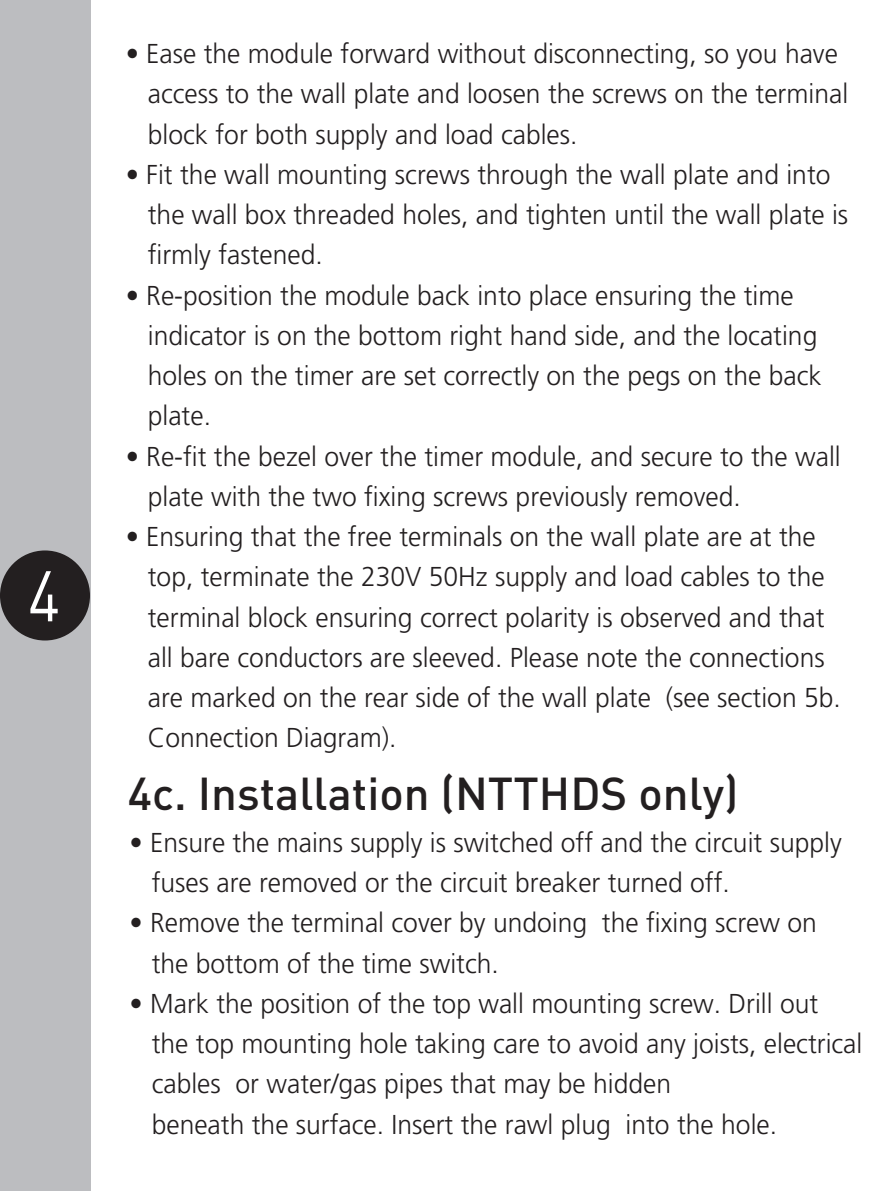
<style>
.page{position:relative;width:893px;height:1191px;background:#fff}
.page>*{position:absolute;margin:0;border:0;box-sizing:border-box;transform-origin:0 0}
.t1{font:70.35px "DINOT";color:#fff;scale:.87 1}
.t2{font:500 45.5px "DINOT";color:#231f20}
.t3{font:27.3px/40.2px "Frutiger LT 45 Lt";color:#231f20}
</style>
<div class="page">
<div style="left:0;top:0;width:90px;height:1191px;background:#bcbdc0"></div>
<div style="left:0;top:550px;width:90px;height:90px;background:#231f20;border-radius:50%"></div>
<h1 class="t1" style="left:28px;top:552px;width:38px">4</h1>
<p class="t3" style="left:148px;top:34px;width:702px;text-indent:-22px">• Ease the module forward without disconnecting, so you have access to the wall plate and loosen the screws on the terminal block for both supply and load cables.</p>
<p class="t3" style="left:148px;top:155px;width:702px;text-indent:-22px">• Fit the wall mounting screws through the wall plate and into the wall box threaded holes, and tighten until the wall plate is firmly fastened.</p>
<p class="t3" style="left:148px;top:275px;width:675px;text-indent:-22px">• Re-position the module back into place ensuring the time indicator is on the bottom right hand side, and the locating holes on the timer are set correctly on the pegs on the back plate.</p>
<p class="t3" style="left:148px;top:436px;width:694px;text-indent:-22px">• Re-fit the bezel over the timer module, and secure to the wall plate with the two fixing screws previously removed.</p>
<p class="t3" style="left:148px;top:517px;width:695px;text-indent:-22px">• Ensuring that the free terminals on the wall plate are at the top, terminate the 230V 50Hz supply and load cables to the terminal block ensuring correct polarity is observed and that all bare conductors are sleeved. Please note the connections are marked on the rear side of the wall plate (see section 5b.<br>Connection Diagram).</p>
<h2 class="t2" style="left:128px;top:764px;width:612px">4c. Installation (NTTHDS only)</h2>
<p class="t3" style="left:152px;top:822px;width:692px;text-indent:-22px">• Ensure the mains supply is switched off and the circuit supply fuses are removed or the circuit breaker turned off.</p>
<p class="t3" style="left:152px;top:903px;width:667px;text-indent:-22px">• Remove the terminal cover by undoing the fixing screw on the bottom of the time switch.</p>
<p class="t3" style="left:152px;top:983px;width:712px;text-indent:-22px">• Mark the position of the top wall mounting screw. Drill out<br>the top mounting hole taking care to avoid any joists, electrical cables or water/gas pipes that may be hidden<br>beneath the surface. Insert the rawl plug into the hole.</p>
</div>
